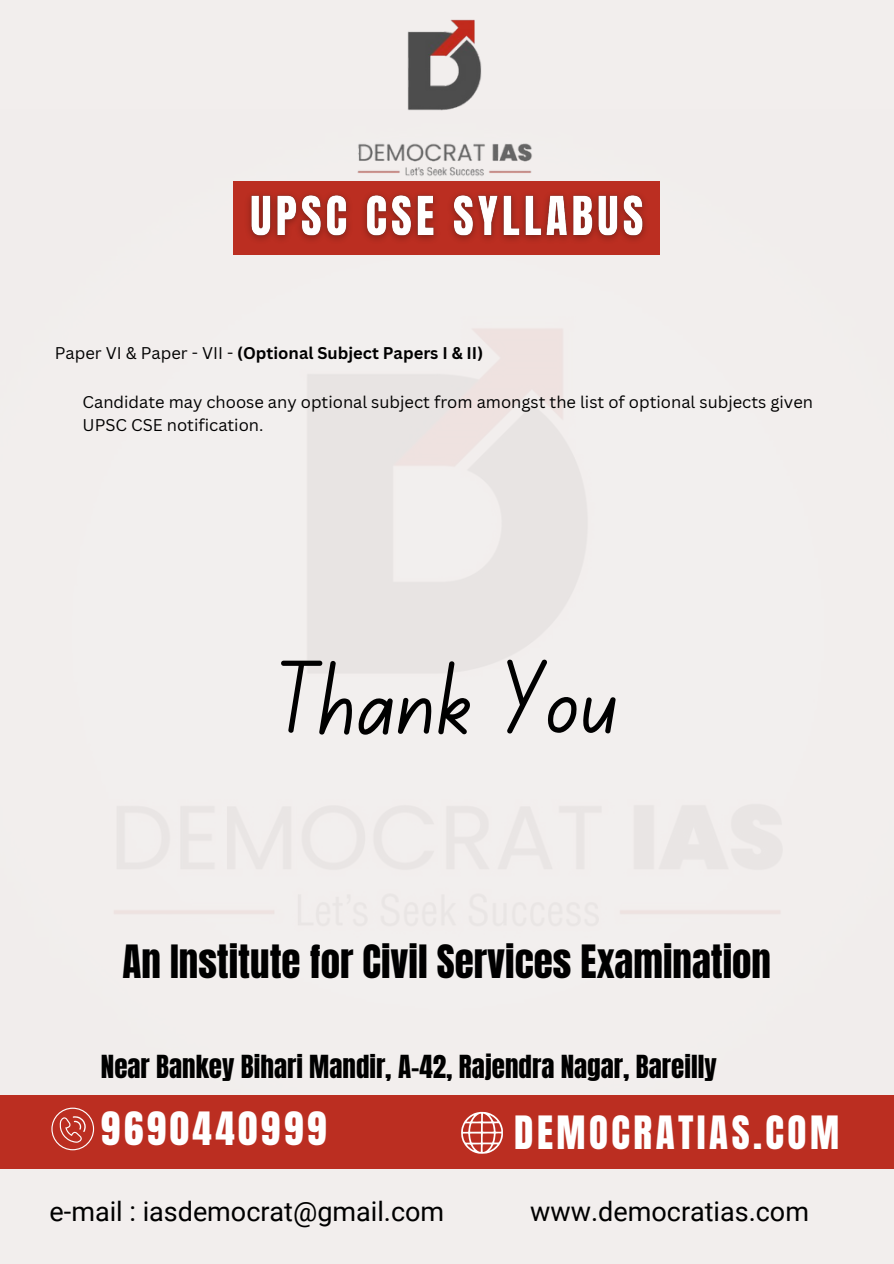
<style>
.page{position:relative;width:894px;height:1264px;background:#fff}
.page>*{position:absolute;margin:0;border:0;box-sizing:border-box;transform-origin:0 0}
.t1{font:106.5px "Canva School Font";color:#000}
.t2{font:39px "Anton";color:#000}
.t3{font:39px "Anton";letter-spacing:.09em;color:#fff}
.t4{font:27px "Anton";color:#000}
.t5{font:27px "Roboto";color:#000}
.t6{font:16.5px/22.5px "Canva Sans";color:#000}
.t7{font:700 16.5px "Canva Sans";color:#000}
.s1{font-weight:400}
</style>
<div class="page">
<div style="left:0;top:0;width:893px;height:1263px;background:#f2eeed"></div>
<img style="left:357px;top:19px;width:176px;height:158px">
<div style="left:233px;top:181px;width:427px;height:74px;background:#bb2e21"></div>
<img style="left:248px;top:194px;width:398px;height:46px">
<div style="left:0;top:1095px;width:893px;height:73px;background:#bb2e21"></div>
<svg style="left:51px;top:1107px;width:43px;height:43px"></svg>
<svg style="left:461px;top:1111px;width:41px;height:42px"></svg>
<p class="t7" style="left:55px;top:341px;width:429px"><span class="s1">Paper VI &amp; Paper - VII -</span> (Optional Subject Papers I &amp; II)</p>
<p class="t6" style="left:83px;top:390px;width:731px">Candidate may choose any optional subject from amongst the list of optional subjects given<br>UPSC CSE notification.</p>
<h4 class="t1" style="left:276px;top:652px;width:343px">Thank You</h4>
<p class="t2" style="left:122px;top:933px;width:650px">An Institute for Civil Services Examination</p>
<p class="t4" style="left:101px;top:1047px;width:617px">Near Bankey Bihari Mandir, A-42, Rajendra Nagar, Bareilly</p>
<h1 class="t3" style="left:101px;top:1100px;width:227px">9690440999</h1>
<h5 class="t3" style="left:514px;top:1104px;width:326px">DEMOCRATIAS.COM</h5>
<p class="t5" style="left:50px;top:1195px;width:396px">e-mail : iasdemocrat@gmail.com</p>
<h4 class="t5" style="left:530px;top:1195px;width:280px">www.democratias.com</h4>
</div>
